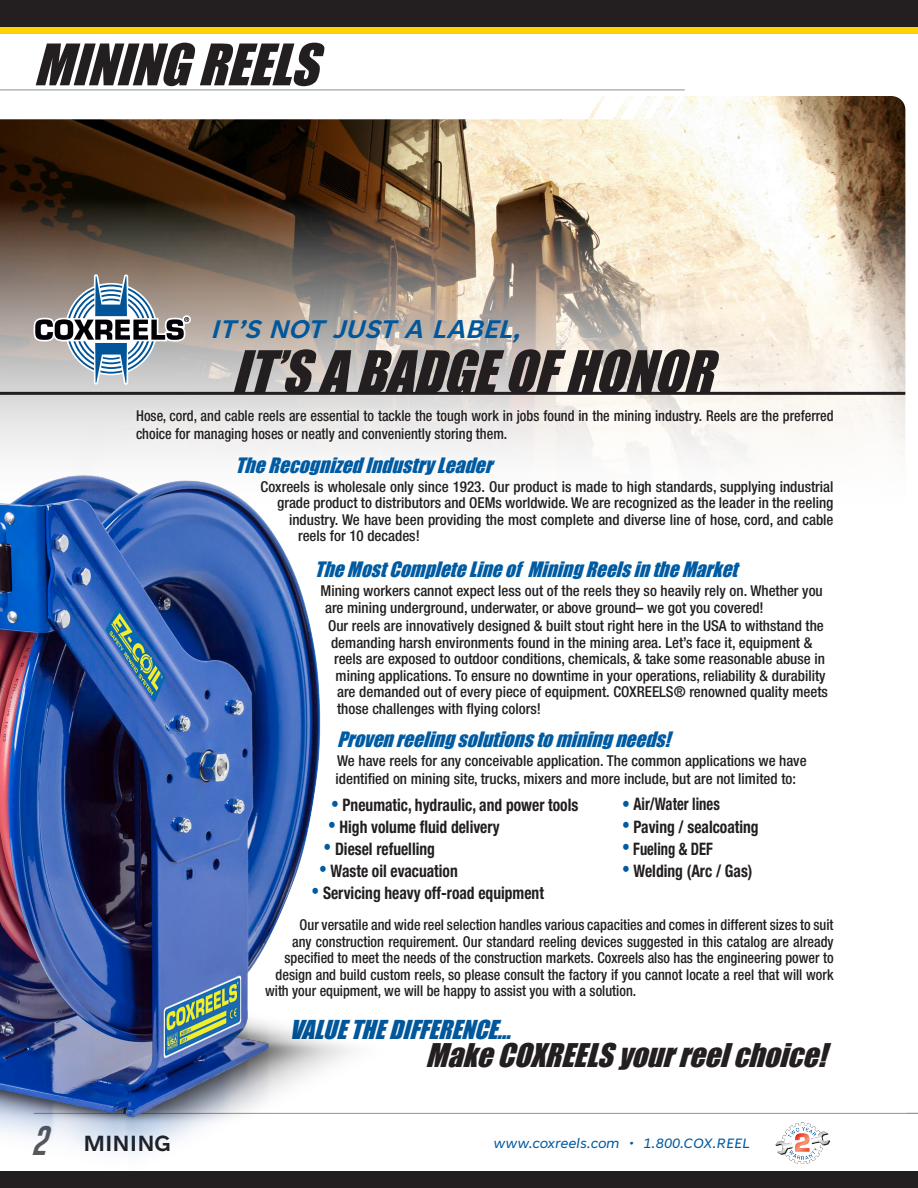
<style>
.page{position:relative;width:918px;height:1188px;background:#fff}
.page>*{position:absolute;margin:0;border:0;box-sizing:border-box;transform-origin:0 0}
.t1{font:italic 54px "Impact";color:#231f20}
.t2{font:italic 52.95px "Impact";color:#231f20}
.t3{font:italic 30px "Impact";color:#231f20}
.t4{font:italic 700 29.55px "Tenorite";color:#01579b}
.t5{font:700 25.5px "Tenorite";color:#231f20}
.t6{font:italic 24px "Impact";color:#01579b}
.t7{font:italic 19.5px "Impact";color:#015ba2}
.t8{font:700 condensed 17.25px "Helvetica Neue LT Std";color:#231f20;scale:.9 1}
.t9{font:700 condensed 17.25px "Helvetica Neue LT Std";color:#231f20;scale:.85 1}
.t10{font:700 condensed 17.25px "Helvetica Neue LT Std";color:#231f20;scale:.84 1}
.t11{font:italic 15.75px "Tenorite";color:#015ba2}
.t12{font:500 condensed 15px/16.5px "Helvetica Neue LT Std";color:#231f20}
.t13{font:500 condensed 15px/18px "Helvetica Neue LT Std";color:#231f20;scale:.95 1}
.s1{color:#015ba2}
.s2{font-family:"Gobold";font-weight:400;font-style:italic;font-size:30px;color:#57585a}
</style>
<div class="page">
<div style="left:0;top:27px;width:918px;height:7px;background:#fed304"></div>
<div style="left:0;top:1172px;width:918px;height:16px;background:#231f20"></div>
<hr style="left:34px;top:1113px;width:884px;height:1px;background:#939598">
<div style="left:0;top:0;width:918px;height:27px;background:#231f20"></div>
<svg style="left:775px;top:1123px;width:55px;height:41px"></svg>
<img style="left:0;top:96px;width:891px;height:354px">
<svg style="left:0;top:96px;width:685px;height:23px"></svg>
<svg style="left:34px;top:274px;width:157px;height:95px"></svg>
<hr style="left:0;top:392px;width:918px;height:3px;background:#231f20">
<hr style="left:0;top:89px;width:685px;height:2px;background:#b2b3b7">
<svg style="left:891px;top:96px;width:27px;height:357px"></svg>
<div style="left:127px;top:401px;width:716px;height:608px;background:#fff"></div>
<img style="left:0;top:369px;width:423px;height:803px">
<p class="t2" style="left:34px;top:23px;width:306px">MININGREELS</p>
<p class="t4" style="left:210px;top:314px;width:321px">IT’SNOTJUSTA LABEL,</p>
<p class="t1" style="left:231px;top:330px;width:504px">IT’SABADGEOFHONOR</p>
<p class="t13" style="left:136px;top:407px;width:736px">Hose, cord, and cable reels are essential to tackle the tough work in jobs found in the mining industry. Reels are the preferred choice for managing hoses or neatly and conveniently storing them.</p>
<p class="t7" style="left:235px;top:451px;width:266px">TheRecognizedIndustryLeader</p>
<p class="t12" style="left:261px;top:478px;width:575px">Coxreels is wholesale only since 1923. Our product is made to high standards, supplying industrial</p>
<p class="t12" style="left:277px;top:495px;width:558px">grade product to distributors and OEMs worldwide. We are recognized as the leader in the reeling</p>
<p class="t12" style="left:289px;top:511px;width:546px">industry. We have been providing the most complete and diverse line of hose, cord, and cable</p>
<p class="t12" style="left:298px;top:528px;width:123px">reels for 10 decades!</p>
<p class="t7" style="left:315px;top:555px;width:432px">TheMostCompleteLineofMiningReelsintheMarket</p>
<p class="t12" style="left:325px;top:582px;width:499px;text-indent:-4px">Mining workers cannot expect less out of the reels they so heavily rely on. Whether you are mining underground, underwater, or above ground– we got you covered!</p>
<p class="t12" style="left:328px;top:618px;width:497px">Our reels are innovatively designed &amp; built stout right here in the USA to withstand the</p>
<p class="t12" style="left:331px;top:634px;width:483px">demanding harsh environments found in the mining area. Let’s face it, equipment &amp;</p>
<p class="t12" style="left:334px;top:651px;width:492px">reels are exposed to outdoor conditions, chemicals, &amp; take some reasonable abuse in</p>
<p class="t12" style="left:336px;top:667px;width:492px">mining applications. To ensure no downtime in your operations, reliability &amp; durability</p>
<p class="t12" style="left:337px;top:684px;width:492px">are demanded out of every piece of equipment. COXREELS® renowned quality meets</p>
<p class="t12" style="left:337px;top:700px;width:205px">those challenges with flying colors!</p>
<p class="t7" style="left:337px;top:724px;width:342px">Provenreelingsolutionstominingneeds!</p>
<p class="t12" style="left:336px;top:751px;width:473px;line-height:18px">We have reels for any conceivable application. The common applications we have identified on mining site, trucks, mixers and more include, but are not limited to:</p>
<p class="t8" style="left:331px;top:794px;width:276px"><span class="s1">•</span> Pneumatic, hydraulic, and power tools</p>
<p class="t9" style="left:622px;top:793px;width:117px"><span class="s1">•</span> Air/Water lines</p>
<p class="t8" style="left:328px;top:816px;width:192px"><span class="s1">•</span> High volume fluid delivery</p>
<p class="t8" style="left:622px;top:816px;width:153px"><span class="s1">•</span> Paving / sealcoating</p>
<p class="t8" style="left:324px;top:838px;width:125px"><span class="s1">•</span> Diesel refuelling</p>
<p class="t10" style="left:622px;top:838px;width:110px"><span class="s1">•</span> Fueling &amp; DEF</p>
<p class="t8" style="left:319px;top:860px;width:156px"><span class="s1">•</span> Waste oil evacuation</p>
<p class="t8" style="left:622px;top:860px;width:146px"><span class="s1">•</span> Welding (Arc / Gas)</p>
<p class="t8" style="left:312px;top:882px;width:260px"><span class="s1">•</span> Servicing heavy off-road equipment</p>
<p class="t13" style="left:300px;top:916px;width:564px">Our versatile and wide reel selection handles various capacities and comes in different sizes to suit</p>
<p class="t13" style="left:292px;top:932px;width:571px">any construction requirement. Our standard reeling devices suggested in this catalog are already</p>
<p class="t13" style="left:285px;top:949px;width:579px">specified to meet the needs of the construction markets. Coxreels also has the engineering power to</p>
<p class="t13" style="left:276px;top:965px;width:589px">design and build custom reels, so please consult the factory if you cannot locate a reel that will work</p>
<p class="t13" style="left:265px;top:982px;width:392px">with your equipment, we will be happy to assist you with a solution.</p>
<p class="t6" style="left:289px;top:1011px;width:232px">VALUETHEDIFFERENCE…</p>
<p class="t3" style="left:426px;top:1032px;width:413px">MakeCOXREELSyourreelchoice!</p>
<h3 class="t5" style="left:31px;top:1130px;width:142px"><span class="s2">2</span> MINING</h3>
<p class="t11" style="left:494px;top:1135px;width:258px">www.coxreels.com • 1.800.COX.REEL</p>
</div>
